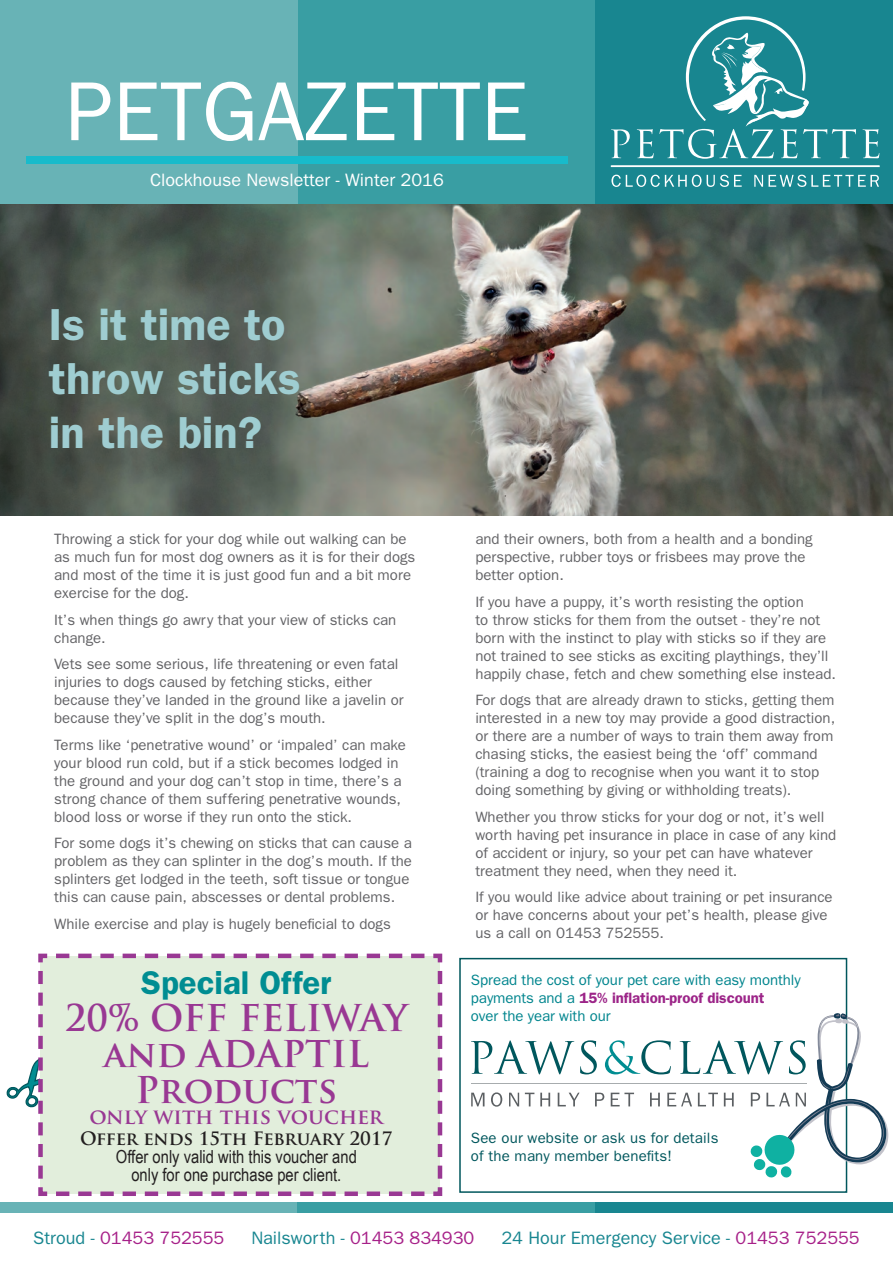
<style>
.page{position:relative;width:893px;height:1263px;background:#fff}
.page>*{position:absolute;margin:0;border:0;box-sizing:border-box;transform-origin:0 0}
.t1{font:84px "Franklin Gothic";color:#fff}
.t2{font:600 45px/54px "Franklin Gothic";color:#9fcdd1}
.t3{font:700 36px/36px "Trajan Pro";color:#993893;text-align:center}
.t4{font:600 33px "Franklin Gothic";color:#008d92}
.t5{font:700 21px "Trajan Pro";color:#993893}
.t6{font:18px/18px "Arial Narrow";color:#231f20;text-align:center}
.t7{font:18px "Franklin Gothic";color:#188690}
.t8{font:18px "Franklin Gothic";color:#fff}
.t9{font:18px "Franklin Gothic";color:#a72189}
.t10{font:15px/18px "Franklin Gothic";color:#636366}
.t11{font:15px/18px "Franklin Gothic";letter-spacing:-.005em;color:#00858e}
.t12{font:15px/18px "Franklin Gothic";letter-spacing:.01em;color:#00575d}
.s1{font-family:"Trajan Pro";font-weight:700}
.s2{font-weight:600;color:#9c2488}
.s3{color:#188690}
.s4{color:#a72189}
</style>
<div class="page">
<div style="left:459px;top:958px;width:388px;height:235px;border:2px solid #00575d"></div>
<div style="left:0;top:1202px;width:298px;height:11px;background:#68b3b6"></div>
<div style="left:298px;top:1202px;width:297px;height:11px;background:#399ea3"></div>
<div style="left:595px;top:1202px;width:298px;height:11px;background:#188690"></div>
<div style="left:0;top:0;width:298px;height:204px;background:#68b3b6"></div>
<div style="left:298px;top:0;width:297px;height:204px;background:#399ea3"></div>
<div style="left:595px;top:0;width:298px;height:204px;background:#188690"></div>
<div style="left:26px;top:156px;width:542px;height:8px;background:#18bbcb"></div>
<div style="left:611px;top:165px;width:269px;height:2px;border:1px solid #fff"></div>
<svg style="left:611px;top:129px;width:19px;height:29px"></svg>
<svg style="left:862px;top:129px;width:17px;height:29px"></svg>
<svg style="left:611px;top:175px;width:90px;height:12px"></svg>
<svg style="left:707px;top:175px;width:35px;height:12px"></svg>
<svg style="left:754px;top:175px;width:125px;height:12px"></svg>
<svg style="left:637px;top:16px;width:219px;height:143px"></svg>
<svg style="left:471px;top:1013px;width:417px;height:165px"></svg>
<svg style="left:6px;top:1061px;width:30px;height:47px"></svg>
<div style="left:36px;top:953px;width:407px;height:243px;background:#e2eedc"></div>
<img style="left:0;top:204px;width:893px;height:312px">
<p class="t1" style="left:66px;top:63px;width:463px">PETGAZETTE</p>
<p class="t8" style="left:150px;top:169px;width:295px">Clockhouse Newsletter - Winter 2016</p>
<p class="t2" style="left:49px;top:297px;width:253px">Is it time to throw sticks in the bin?</p>
<p class="t10" style="left:54px;top:530px;width:363px">Throwing a stick for your dog while out walking can be as much fun for most dog owners as it is for their dogs and most of the time it is just good fun and a bit more exercise for the dog.</p>
<p class="t10" style="left:54px;top:610px;width:344px">It’s when things go awry that your view of sticks can change.</p>
<p class="t10" style="left:54px;top:655px;width:351px">Vets see some serious, life threatening or even fatal injuries to dogs caused by fetching sticks, either because they’ve landed in the ground like a javelin or because they’ve split in the dog’s mouth.</p>
<p class="t10" style="left:54px;top:735px;width:353px">Terms like ‘penetrative wound’ or ‘impaled’ can make your blood run cold, but if a stick becomes lodged in the ground and your dog can’t stop in time, there’s a strong chance of them suffering penetrative wounds, blood loss or worse if they run onto the stick.</p>
<p class="t10" style="left:54px;top:834px;width:359px">For some dogs it’s chewing on sticks that can cause a problem as they can splinter in the dog’s mouth. If the splinters get lodged in the teeth, soft tissue or tongue this can cause pain, abscesses or dental problems.</p>
<p class="t10" style="left:54px;top:914px;width:338px">While exercise and play is hugely beneficial to dogs</p>
<p class="t4" style="left:141px;top:963px;width:192px">Special Offer</p>
<p class="t3" style="left:65px;top:1000px;width:344px">20% OFF FELIWAY and ADAPTIL<br>Products</p>
<p class="t5" style="left:90px;top:1103px;width:295px">only with this voucher</p>
<p class="t6" style="left:80px;top:1129px;width:314px"><span class="s1">Offer ends 15th February 2017<br></span>Offer only valid with this voucher and<br>only for one purchase per client.</p>
<p class="t10" style="left:475px;top:530px;width:339px">and their owners, both from a health and a bonding perspective, rubber toys or frisbees may prove the better option.</p>
<p class="t10" style="left:475px;top:592px;width:362px">If you have a puppy, it’s worth resisting the option<br>to throw sticks for them from the outset - they’re not born with the instinct to play with sticks so if they are not trained to see sticks as exciting playthings, they’ll happily chase, fetch and chew something else instead.</p>
<p class="t10" style="left:475px;top:691px;width:361px">For dogs that are already drawn to sticks, getting them interested in a new toy may provide a good distraction, or there are a number of ways to train them away from chasing sticks, the easiest being the ‘off’ command (training a dog to recognise when you want it to stop doing something by giving or withholding treats).</p>
<p class="t10" style="left:475px;top:807px;width:363px">Whether you throw sticks for your dog or not, it’s well worth having pet insurance in place in case of any kind of accident or injury, so your pet can have whatever treatment they need, when they need it.</p>
<p class="t10" style="left:475px;top:888px;width:359px">If you would like advice about training or pet insurance or have concerns about your pet’s health, please give us a call on 01453 752555.</p>
<p class="t11" style="left:471px;top:970px;width:331px">Spread the cost of your pet care with easy monthly payments and a <span class="s2">15% inflation-proof discount<br></span>over the year with our</p>
<p class="t12" style="left:471px;top:1129px;width:249px">See our website or ask us for details of the many member benefits!</p>
<p class="t9" style="left:33px;top:1227px;width:193px"><span class="s3">Stroud -</span> 01453 752555</p>
<p class="t7" style="left:251px;top:1227px;width:224px">Nailsworth - <span class="s4">01453 834930</span></p>
<p class="t7" style="left:501px;top:1227px;width:360px">24 Hour Emergency Service - <span class="s4">01453 752555</span></p>
</div>
